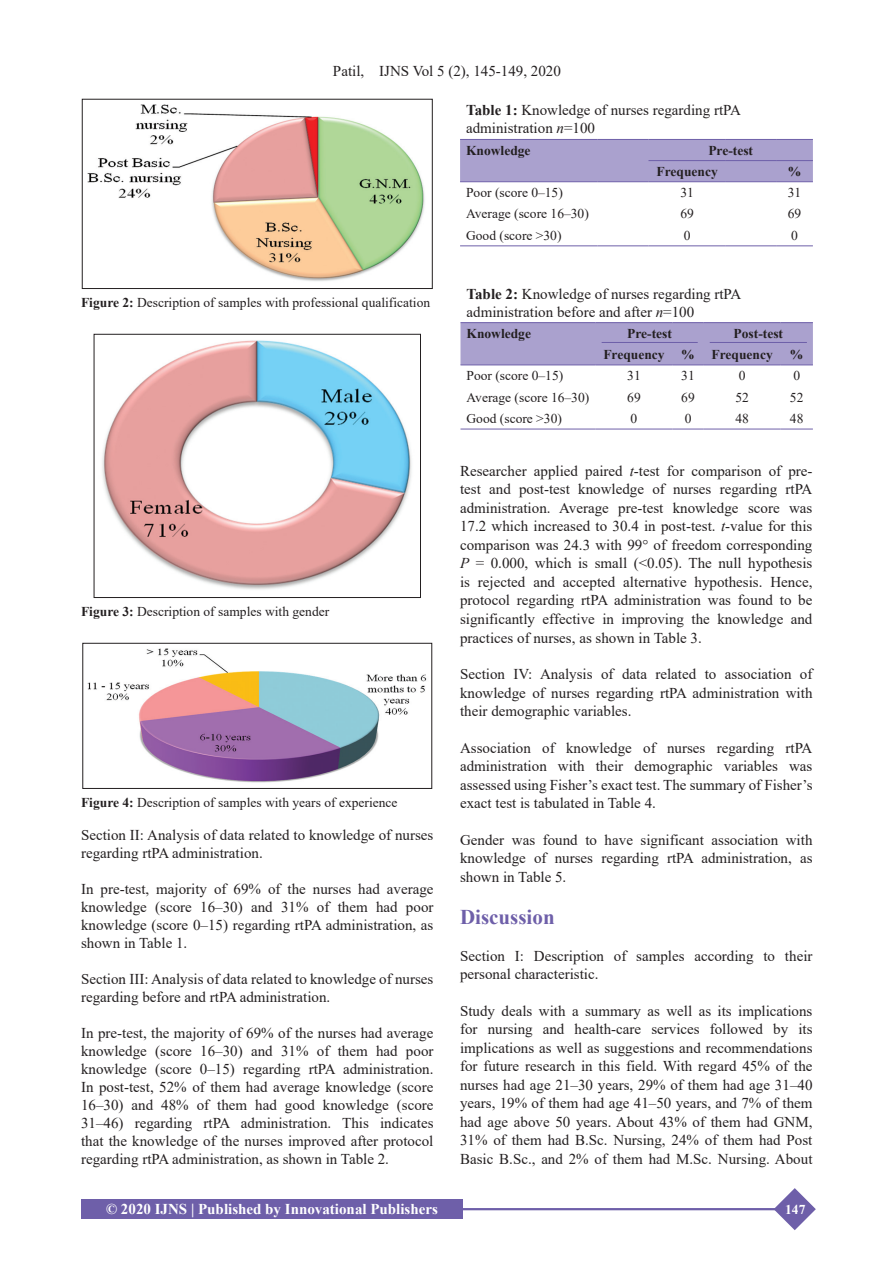
<style>
.page{position:relative;width:894px;height:1263px;background:#fff}
.page>*{position:absolute;margin:0;border:0;box-sizing:border-box;transform-origin:0 0}
.t1{font:700 21px "Times New Roman";color:#6e5fa9}
.TX{font:15px/18.5px "Times New Roman";color:#231f20;text-align:justify}
.TT{font:15px/18px "Times New Roman";color:#231f20}
.RF{font:700 15px "Times New Roman";color:#fff}
.RH{font:15px "Times New Roman";color:#231f20}
.FGC{font:13.5px "Times New Roman";color:#231f20}
.TB{font:13.5px "Times New Roman";color:#231f20}
.TCH{font:700 13.5px "Times New Roman";color:#231f20}
.TBL{font:13.5px "Times New Roman";color:#231f20}
.F{font:700 13.5px "Times New Roman";color:#fff}
.s1{font-weight:700}
.s2{font-style:italic}
</style>
<div class="page">
<hr style="left:411px;top:1208px;width:386px;height:2px;background:#6e5fa9">
<svg style="left:773px;top:1188px;width:42px;height:42px"></svg>
<div style="left:81px;top:1198px;width:381px;height:20px;background:#6e5fa9"></div>
<div style="left:460px;top:140px;width:352px;height:41px;background:#aaa1ce"></div>
<hr style="left:460px;top:245px;width:137px;height:1px;background:#6e5fa9">
<hr style="left:597px;top:245px;width:51px;height:1px;background:#6e5fa9">
<hr style="left:648px;top:245px;width:77px;height:1px;background:#6e5fa9">
<hr style="left:725px;top:245px;width:50px;height:1px;background:#6e5fa9">
<hr style="left:775px;top:245px;width:37px;height:1px;background:#6e5fa9">
<hr style="left:460px;top:139px;width:137px;height:1px;background:#6e5fa9">
<hr style="left:597px;top:139px;width:51px;height:1px;background:#6e5fa9">
<hr style="left:648px;top:139px;width:77px;height:1px;background:#6e5fa9">
<hr style="left:725px;top:139px;width:50px;height:1px;background:#6e5fa9">
<hr style="left:775px;top:139px;width:37px;height:1px;background:#6e5fa9">
<hr style="left:460px;top:181px;width:137px;height:1px;background:#6e5fa9">
<hr style="left:597px;top:181px;width:51px;height:1px;background:#6e5fa9">
<hr style="left:648px;top:181px;width:77px;height:1px;background:#6e5fa9">
<hr style="left:725px;top:181px;width:50px;height:1px;background:#6e5fa9">
<hr style="left:775px;top:181px;width:37px;height:1px;background:#6e5fa9">
<hr style="left:648px;top:160px;width:77px;height:1px;background:#6e5fa9">
<hr style="left:725px;top:160px;width:50px;height:1px;background:#6e5fa9">
<hr style="left:775px;top:160px;width:37px;height:1px;background:#6e5fa9">
<div style="left:460px;top:323px;width:352px;height:41px;background:#aaa1ce"></div>
<hr style="left:460px;top:429px;width:135px;height:1px;background:#6e5fa9">
<hr style="left:595px;top:429px;width:77px;height:1px;background:#6e5fa9">
<hr style="left:672px;top:429px;width:31px;height:1px;background:#6e5fa9">
<hr style="left:703px;top:429px;width:77px;height:1px;background:#6e5fa9">
<hr style="left:780px;top:429px;width:32px;height:1px;background:#6e5fa9">
<hr style="left:460px;top:322px;width:135px;height:1px;background:#6e5fa9">
<hr style="left:595px;top:322px;width:77px;height:1px;background:#6e5fa9">
<hr style="left:672px;top:322px;width:31px;height:1px;background:#6e5fa9">
<hr style="left:703px;top:322px;width:77px;height:1px;background:#6e5fa9">
<hr style="left:780px;top:322px;width:32px;height:1px;background:#6e5fa9">
<hr style="left:460px;top:364px;width:135px;height:1px;background:#6e5fa9">
<hr style="left:595px;top:364px;width:77px;height:1px;background:#6e5fa9">
<hr style="left:672px;top:364px;width:31px;height:1px;background:#6e5fa9">
<hr style="left:703px;top:364px;width:77px;height:1px;background:#6e5fa9">
<hr style="left:780px;top:364px;width:32px;height:1px;background:#6e5fa9">
<hr style="left:601px;top:342px;width:96px;height:1px;background:#6e5fa9">
<hr style="left:709px;top:342px;width:97px;height:1px;background:#6e5fa9">
<img style="left:87px;top:104px;width:338px;height:177px">
<div style="left:82px;top:99px;width:350px;height:190px;border:1px solid #231f20"></div>
<img style="left:87px;top:648px;width:340px;height:135px">
<div style="left:83px;top:643px;width:349px;height:145px;border:1px solid #231f20"></div>
<img style="left:102px;top:340px;width:310px;height:250px">
<p class="RH" style="left:333px;top:60px;width:229px">Patil, IJNS Vol 5 (2), 145-149, 2020</p>
<p class="FGC" style="left:81px;top:293px;width:350px"><span class="s1">Figure 2:</span> Description of samples with professional qualification</p>
<p class="FGC" style="left:81px;top:602px;width:249px"><span class="s1">Figure 3:</span> Description of samples with gender</p>
<p class="FGC" style="left:81px;top:793px;width:318px"><span class="s1">Figure 4:</span> Description of samples with years of experience</p>
<p class="TX" style="left:81px;top:825px;width:354px;line-height:18px">Section II: Analysis of data related to knowledge of nurses regarding rtPA administration.</p>
<p class="TX" style="left:81px;top:879px;width:354px;line-height:18px">In pre-test, majority of 69% of the nurses had average knowledge (score 16–30) and 31% of them had poor knowledge (score 0–15) regarding rtPA administration, as shown in Table 1.</p>
<p class="TX" style="left:81px;top:969px;width:354px;line-height:18px">Section III: Analysis of data related to knowledge of nurses regarding before and rtPA administration.</p>
<p class="TX" style="left:81px;top:1023px;width:354px;line-height:18px">In pre-test, the majority of 69% of the nurses had average knowledge (score 16–30) and 31% of them had poor knowledge (score 0–15) regarding rtPA administration.<br>In post-test, 52% of them had average knowledge (score 16–30) and 48% of them had good knowledge (score 31–46) regarding rtPA administration. This indicates that the knowledge of the nurses improved after protocol regarding rtPA administration, as shown in Table 2.</p>
<p class="TT" style="left:466px;top:101px;width:276px"><span class="s1">Table 1:</span> Knowledge of nurses regarding rtPA administration <span class="s2">n</span>=100</p>
<p class="TCH" style="left:466px;top:140px;width:66px">Knowledge</p>
<p class="TCH" style="left:708px;top:140px;width:46px">Pre-test</p>
<p class="TCH" style="left:656px;top:161px;width:63px">Frequency</p>
<p class="TCH" style="left:787px;top:161px;width:15px">%</p>
<p class="TB" style="left:466px;top:183px;width:98px">Poor (score 0–15)</p>
<p class="TB" style="left:680px;top:183px;width:15px">31</p>
<p class="TB" style="left:787px;top:183px;width:15px">31</p>
<p class="TB" style="left:466px;top:204px;width:124px">Average (score 16–30)</p>
<p class="TB" style="left:680px;top:204px;width:15px">69</p>
<p class="TB" style="left:787px;top:204px;width:15px">69</p>
<p class="TBL" style="left:466px;top:226px;width:97px">Good (score &gt;30)</p>
<p class="TBL" style="left:683px;top:226px;width:8px">0</p>
<p class="TBL" style="left:790px;top:226px;width:8px">0</p>
<p class="TT" style="left:466px;top:284px;width:276px"><span class="s1">Table 2:</span> Knowledge of nurses regarding rtPA administration before and after <span class="s2">n</span>=100</p>
<p class="TCH" style="left:466px;top:323px;width:66px">Knowledge</p>
<p class="TCH" style="left:627px;top:323px;width:46px">Pre-test</p>
<p class="TCH" style="left:733px;top:323px;width:51px">Post-test</p>
<p class="TCH" style="left:603px;top:345px;width:63px">Frequency</p>
<p class="TCH" style="left:681px;top:345px;width:15px">%</p>
<p class="TCH" style="left:711px;top:345px;width:63px">Frequency</p>
<p class="TCH" style="left:789px;top:345px;width:15px">%</p>
<p class="TB" style="left:466px;top:366px;width:98px">Poor (score 0–15)</p>
<p class="TB" style="left:627px;top:366px;width:15px">31</p>
<p class="TB" style="left:681px;top:366px;width:15px">31</p>
<p class="TB" style="left:738px;top:366px;width:8px">0</p>
<p class="TB" style="left:793px;top:366px;width:8px">0</p>
<p class="TB" style="left:466px;top:387px;width:124px">Average (score 16–30)</p>
<p class="TB" style="left:627px;top:387px;width:15px">69</p>
<p class="TB" style="left:681px;top:387px;width:15px">69</p>
<p class="TB" style="left:735px;top:387px;width:15px">52</p>
<p class="TB" style="left:789px;top:387px;width:15px">52</p>
<p class="TBL" style="left:466px;top:409px;width:97px">Good (score &gt;30)</p>
<p class="TBL" style="left:630px;top:409px;width:8px">0</p>
<p class="TBL" style="left:684px;top:409px;width:8px">0</p>
<p class="TBL" style="left:735px;top:409px;width:15px">48</p>
<p class="TBL" style="left:789px;top:409px;width:15px">48</p>
<p class="TX" style="left:460px;top:461px;width:354px">Researcher applied paired <span class="s2">t</span>-test for comparison of pre&shy;test and post-test knowledge of nurses regarding rtPA administration. Average pre-test knowledge score was 17.2 which increased to 30.4 in post-test. <span class="s2">t</span>-value for this comparison was 24.3 with 99° of freedom corresponding <span class="s2">P</span> = 0.000, which is small (&lt;0.05). The null hypothesis is rejected and accepted alternative hypothesis. Hence, protocol regarding rtPA administration was found to be significantly effective in improving the knowledge and practices of nurses, as shown in Table 3.</p>
<p class="TX" style="left:460px;top:664px;width:354px">Section IV: Analysis of data related to association of knowledge of nurses regarding rtPA administration with their demographic variables.</p>
<p class="TX" style="left:460px;top:738px;width:354px">Association of knowledge of nurses regarding rtPA administration with their demographic variables was assessed using Fisher’s exact test. The summary of Fisher’s exact test is tabulated in Table 4.</p>
<p class="TX" style="left:460px;top:830px;width:354px">Gender was found to have significant association with knowledge of nurses regarding rtPA administration, as shown in Table 5.</p>
<h1 class="t1" style="left:460px;top:902px;width:96px">Discussion</h1>
<p class="TX" style="left:460px;top:946px;width:354px">Section I: Description of samples according to their personal characteristic.</p>
<p class="TX" style="left:460px;top:1001px;width:354px">Study deals with a summary as well as its implications for nursing and health-care services followed by its implications as well as suggestions and recommendations for future research in this field. With regard 45% of the nurses had age 21–30 years, 29% of them had age 31–40 years, 19% of them had age 41–50 years, and 7% of them had age above 50 years. About 43% of them had GNM, 31% of them had B.Sc. Nursing, 24% of them had Post Basic B.Sc., and 2% of them had M.Sc. Nursing. About</p>
<p class="RF" style="left:106px;top:1198px;width:333px">© 2020 IJNS | Published by Innovational Publishers</p>
<p class="F" style="left:784px;top:1199px;width:22px">147</p>
</div>
